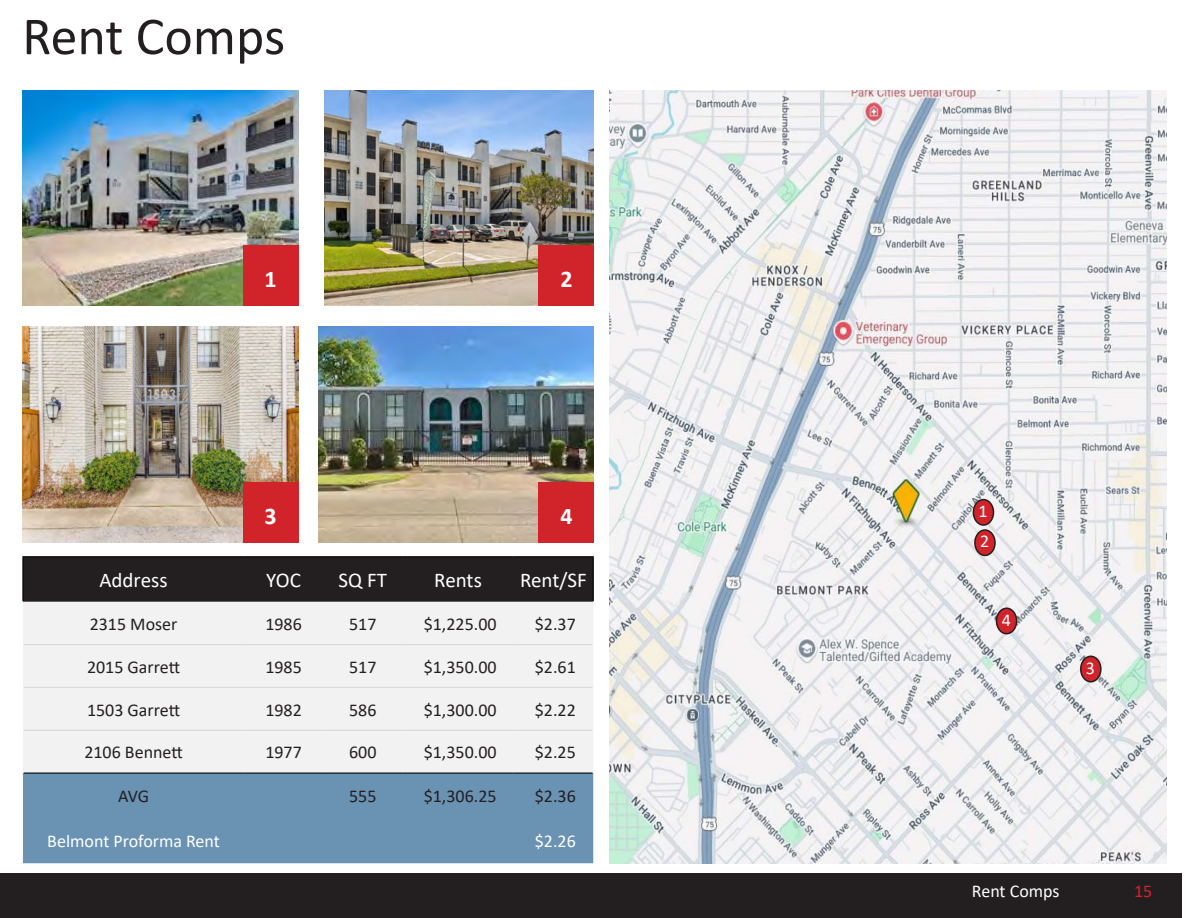
<style>
.page{position:relative;width:1188px;height:918px;background:#fff}
.page>*{position:absolute;margin:0;border:0;box-sizing:border-box;transform-origin:0 0}
.t1{font:54px "Calibri";color:#231f20}
.t2{font:700 24px "Calibri";color:#fff}
.t3{font:21px "Calibri";color:#fff}
.t4{font:18px "Calibri";color:#231f20}
.t5{font:18px "Calibri";color:#fff}
.t6{font:18px "Calibri";color:#d1232a}
</style>
<div class="page">
<div style="left:0;top:873px;width:1181px;height:45px;background:#231f20"></div>
<img style="left:609px;top:90px;width:557px;height:774px">
<img style="left:22px;top:90px;width:276px;height:216px">
<img style="left:325px;top:90px;width:269px;height:216px">
<img style="left:22px;top:327px;width:276px;height:216px">
<img style="left:318px;top:327px;width:276px;height:216px">
<div style="left:243px;top:245px;width:55px;height:61px;background:#d1232a"></div>
<div style="left:539px;top:245px;width:55px;height:61px;background:#d1232a"></div>
<div style="left:243px;top:482px;width:55px;height:61px;background:#d1232a"></div>
<div style="left:539px;top:482px;width:55px;height:61px;background:#d1232a"></div>
<div style="left:973px;top:500px;width:21px;height:25px;background:#d1232a;border-radius:50%"></div>
<div style="left:973px;top:499px;width:21px;height:27px;border:2px solid #231f20;border-radius:50%"></div>
<div style="left:975px;top:530px;width:20px;height:25px;background:#d1232a;border-radius:50%"></div>
<div style="left:974px;top:529px;width:22px;height:27px;border:2px solid #231f20;border-radius:50%"></div>
<div style="left:1081px;top:656px;width:20px;height:26px;background:#d1232a;border-radius:50%"></div>
<div style="left:1080px;top:656px;width:22px;height:27px;border:2px solid #231f20;border-radius:50%"></div>
<div style="left:997px;top:608px;width:20px;height:26px;background:#d1232a;border-radius:50%"></div>
<div style="left:996px;top:607px;width:21px;height:27px;border:2px solid #231f20;border-radius:50%"></div>
<div style="left:23px;top:557px;width:570px;height:45px;background:#231f20"></div>
<div style="left:23px;top:602px;width:570px;height:171px;background:#f2f2f2"></div>
<div style="left:23px;top:773px;width:570px;height:90px;background:#6a92b2"></div>
<hr style="left:22px;top:557px;width:2px;height:44px;background:#000">
<hr style="left:22px;top:556px;width:222px;height:1px;background:#000">
<hr style="left:244px;top:556px;width:79px;height:1px;background:#000">
<hr style="left:323px;top:556px;width:80px;height:1px;background:#000">
<hr style="left:403px;top:556px;width:110px;height:1px;background:#000">
<hr style="left:513px;top:556px;width:81px;height:1px;background:#000">
<hr style="left:593px;top:557px;width:1px;height:44px;background:#000">
<hr style="left:244px;top:730px;width:79px;height:1px;background:#d8d8d8">
<hr style="left:323px;top:730px;width:80px;height:1px;background:#d8d8d8">
<hr style="left:403px;top:730px;width:110px;height:1px;background:#d8d8d8">
<hr style="left:24px;top:644px;width:220px;height:1px;background:#d8d8d8">
<hr style="left:244px;top:644px;width:79px;height:1px;background:#d8d8d8">
<hr style="left:323px;top:644px;width:80px;height:1px;background:#d8d8d8">
<hr style="left:403px;top:644px;width:110px;height:1px;background:#d8d8d8">
<hr style="left:513px;top:644px;width:80px;height:1px;background:#d8d8d8">
<hr style="left:24px;top:687px;width:220px;height:1px;background:#d8d8d8">
<hr style="left:244px;top:687px;width:79px;height:1px;background:#d8d8d8">
<hr style="left:323px;top:687px;width:80px;height:1px;background:#d8d8d8">
<hr style="left:403px;top:687px;width:110px;height:1px;background:#d8d8d8">
<hr style="left:513px;top:687px;width:80px;height:1px;background:#d8d8d8">
<hr style="left:24px;top:730px;width:220px;height:1px;background:#d8d8d8">
<hr style="left:513px;top:730px;width:80px;height:1px;background:#d8d8d8">
<hr style="left:24px;top:773px;width:220px;height:1px;background:#000">
<hr style="left:244px;top:773px;width:79px;height:1px;background:#000">
<hr style="left:323px;top:773px;width:80px;height:1px;background:#000">
<hr style="left:403px;top:773px;width:110px;height:1px;background:#000">
<hr style="left:513px;top:773px;width:80px;height:1px;background:#000">
<p class="t1" style="left:22px;top:-1px;width:265px">Rent Comps</p>
<p class="t2" style="left:264px;top:262px;width:14px">1</p>
<p class="t2" style="left:560px;top:262px;width:14px">2</p>
<p class="t2" style="left:264px;top:499px;width:14px">3</p>
<p class="t2" style="left:560px;top:499px;width:14px">4</p>
<p class="t5" style="left:979px;top:498px;width:11px">1</p>
<p class="t5" style="left:980px;top:529px;width:11px">2</p>
<p class="t3" style="left:99px;top:566px;width:70px">Address</p>
<p class="t3" style="left:266px;top:566px;width:36px">YOC</p>
<p class="t3" style="left:339px;top:566px;width:50px">SQ FT</p>
<p class="t3" style="left:434px;top:566px;width:49px">Rents</p>
<p class="t3" style="left:520px;top:566px;width:68px">Rent/SF</p>
<p class="t4" style="left:90px;top:612px;width:89px">2315 Moser</p>
<p class="t4" style="left:265px;top:612px;width:38px">1986</p>
<p class="t4" style="left:349px;top:612px;width:29px">517</p>
<p class="t4" style="left:424px;top:612px;width:74px">$1,225.00</p>
<p class="t4" style="left:535px;top:612px;width:43px">$2.37</p>
<p class="t4" style="left:87px;top:654px;width:95px">2015 Garrett</p>
<p class="t4" style="left:265px;top:654px;width:38px">1985</p>
<p class="t4" style="left:349px;top:654px;width:29px">517</p>
<p class="t4" style="left:424px;top:654px;width:74px">$1,350.00</p>
<p class="t4" style="left:535px;top:654px;width:43px">$2.61</p>
<p class="t4" style="left:87px;top:697px;width:95px">1503 Garrett</p>
<p class="t4" style="left:265px;top:697px;width:38px">1982</p>
<p class="t4" style="left:349px;top:697px;width:29px">586</p>
<p class="t4" style="left:424px;top:697px;width:74px">$1,300.00</p>
<p class="t4" style="left:535px;top:697px;width:43px">$2.22</p>
<p class="t4" style="left:84px;top:740px;width:100px">2106 Bennett</p>
<p class="t4" style="left:265px;top:740px;width:38px">1977</p>
<p class="t4" style="left:349px;top:740px;width:29px">600</p>
<p class="t4" style="left:424px;top:740px;width:74px">$1,350.00</p>
<p class="t4" style="left:535px;top:740px;width:43px">$2.25</p>
<p class="t4" style="left:118px;top:784px;width:32px">AVG</p>
<p class="t4" style="left:349px;top:784px;width:29px">555</p>
<p class="t4" style="left:424px;top:784px;width:74px">$1,306.25</p>
<p class="t4" style="left:535px;top:784px;width:43px">$2.36</p>
<p class="t5" style="left:47px;top:829px;width:174px">Belmont Proforma Rent</p>
<p class="t5" style="left:535px;top:829px;width:43px">$2.26</p>
<p class="t5" style="left:1002px;top:607px;width:11px">4</p>
<p class="t5" style="left:1086px;top:655px;width:11px">3</p>
<p class="t5" style="left:972px;top:879px;width:89px">Rent Comps</p>
<p class="t6" style="left:1134px;top:879px;width:20px">15</p>
</div>
